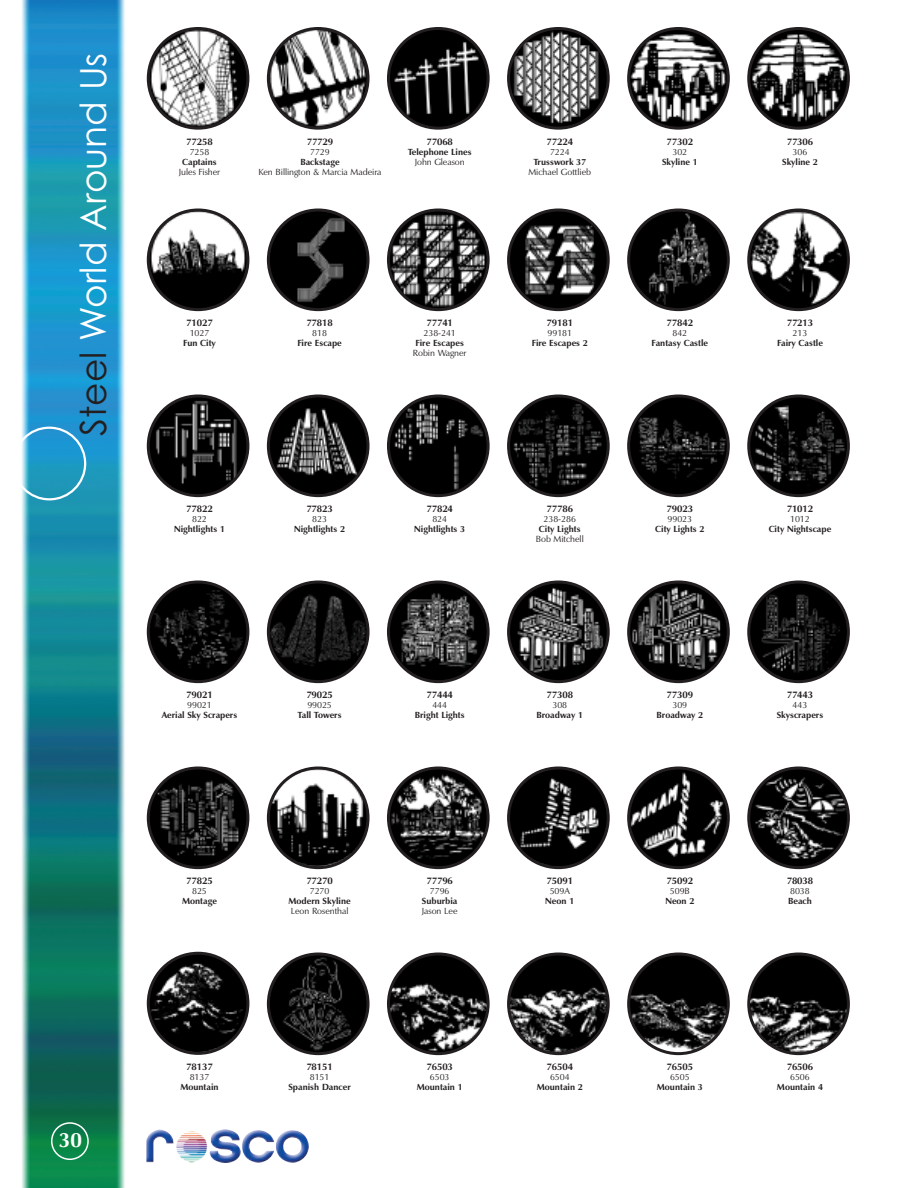
<style>
.page{position:relative;width:918px;height:1188px;background:#fff}
.page>*{position:absolute;margin:0;border:0;box-sizing:border-box;transform-origin:0 0}
.t1{font:36px "Century Gothic";color:#fff}
.t2{font:700 21px "Zapf Humanist 601 BT";color:#fff}
.t3{font:700 9.75px "Zapf Humanist 601 BT";letter-spacing:-.005em;color:#231f20}
.t4{font:700 9px "Zapf Humanist 601 BT";color:#231f20}
.t5{font:9px "Zapf Humanist 601 BT";letter-spacing:-.005em;color:#231f20}
.s1{color:#231f20}
</style>
<div class="page">
<img style="left:22px;top:0;width:103px;height:1188px">
<svg style="left:22px;top:427px;width:64px;height:73px;background:#39a4cc"></svg>
<svg style="left:51px;top:1122px;width:38px;height:38px"></svg>
<img style="left:146px;top:1129px;width:163px;height:34px">
<svg style="left:147px;top:27px;width:102px;height:103px"></svg>
<svg style="left:267px;top:27px;width:103px;height:103px"></svg>
<svg style="left:387px;top:27px;width:103px;height:103px"></svg>
<svg style="left:507px;top:27px;width:103px;height:103px"></svg>
<svg style="left:627px;top:27px;width:103px;height:103px"></svg>
<svg style="left:747px;top:27px;width:103px;height:103px"></svg>
<svg style="left:147px;top:208px;width:102px;height:103px"></svg>
<svg style="left:267px;top:208px;width:103px;height:103px"></svg>
<svg style="left:387px;top:208px;width:103px;height:103px"></svg>
<svg style="left:507px;top:208px;width:103px;height:103px"></svg>
<svg style="left:627px;top:208px;width:103px;height:103px"></svg>
<svg style="left:747px;top:208px;width:103px;height:103px"></svg>
<svg style="left:147px;top:394px;width:102px;height:103px"></svg>
<svg style="left:267px;top:394px;width:103px;height:103px"></svg>
<svg style="left:387px;top:394px;width:103px;height:103px"></svg>
<svg style="left:507px;top:394px;width:103px;height:103px"></svg>
<svg style="left:627px;top:394px;width:103px;height:103px"></svg>
<svg style="left:747px;top:394px;width:103px;height:103px"></svg>
<svg style="left:147px;top:580px;width:102px;height:103px"></svg>
<svg style="left:267px;top:580px;width:103px;height:103px"></svg>
<svg style="left:387px;top:580px;width:103px;height:103px"></svg>
<svg style="left:507px;top:580px;width:103px;height:103px"></svg>
<svg style="left:627px;top:580px;width:103px;height:103px"></svg>
<svg style="left:747px;top:580px;width:103px;height:103px"></svg>
<svg style="left:147px;top:766px;width:102px;height:103px"></svg>
<svg style="left:267px;top:766px;width:103px;height:103px"></svg>
<svg style="left:387px;top:766px;width:103px;height:103px"></svg>
<svg style="left:507px;top:766px;width:103px;height:103px"></svg>
<svg style="left:627px;top:766px;width:103px;height:103px"></svg>
<svg style="left:747px;top:766px;width:103px;height:103px"></svg>
<svg style="left:147px;top:952px;width:102px;height:103px"></svg>
<svg style="left:267px;top:952px;width:103px;height:103px"></svg>
<svg style="left:387px;top:952px;width:103px;height:103px"></svg>
<svg style="left:507px;top:952px;width:103px;height:103px"></svg>
<svg style="left:627px;top:952px;width:103px;height:103px"></svg>
<svg style="left:747px;top:952px;width:103px;height:103px"></svg>
<h1 class="t1" style="left:73px;top:436px;width:385px;rotate:-90deg"><span class="s1">Steel</span> World Around Us</h1>
<p class="t3" style="left:186px;top:138px;width:28px">77258</p>
<p class="t5" style="left:190px;top:148px;width:21px">7258</p>
<p class="t4" style="left:182px;top:158px;width:36px">Captains</p>
<p class="t5" style="left:179px;top:168px;width:43px">Jules Fisher</p>
<p class="t3" style="left:307px;top:138px;width:28px">77729</p>
<p class="t5" style="left:310px;top:148px;width:21px">7729</p>
<p class="t4" style="left:300px;top:158px;width:41px">Backstage</p>
<p class="t5" style="left:258px;top:168px;width:125px">Ken Billington &amp; Marcia Madeira</p>
<p class="t3" style="left:426px;top:138px;width:28px">77068</p>
<p class="t4" style="left:408px;top:148px;width:65px">Telephone Lines</p>
<p class="t5" style="left:415px;top:158px;width:51px">John Gleason</p>
<p class="t3" style="left:186px;top:319px;width:28px">71027</p>
<p class="t5" style="left:190px;top:330px;width:21px">1027</p>
<p class="t4" style="left:183px;top:340px;width:34px">Fun City</p>
<p class="t3" style="left:306px;top:319px;width:28px">77818</p>
<p class="t5" style="left:312px;top:330px;width:16px">818</p>
<p class="t4" style="left:297px;top:340px;width:46px">Fire Escape</p>
<p class="t3" style="left:426px;top:319px;width:28px">77741</p>
<p class="t5" style="left:424px;top:330px;width:34px">238-241</p>
<p class="t4" style="left:415px;top:340px;width:50px">Fire Escapes</p>
<p class="t5" style="left:413px;top:350px;width:55px">Robin Wagner</p>
<p class="t3" style="left:547px;top:138px;width:28px">77224</p>
<p class="t5" style="left:550px;top:148px;width:21px">7224</p>
<p class="t4" style="left:533px;top:158px;width:54px">Trusswork 37</p>
<p class="t5" style="left:528px;top:168px;width:64px">Michael Gottlieb</p>
<p class="t3" style="left:547px;top:319px;width:28px">79181</p>
<p class="t5" style="left:548px;top:330px;width:26px">99181</p>
<p class="t4" style="left:532px;top:340px;width:58px">Fire Escapes 2</p>
<p class="t3" style="left:186px;top:505px;width:28px">77822</p>
<p class="t5" style="left:192px;top:516px;width:16px">822</p>
<p class="t4" style="left:174px;top:526px;width:52px">Nightlights 1</p>
<p class="t3" style="left:306px;top:505px;width:28px">77823</p>
<p class="t5" style="left:312px;top:516px;width:16px">823</p>
<p class="t4" style="left:294px;top:526px;width:52px">Nightlights 2</p>
<p class="t3" style="left:426px;top:505px;width:28px">77824</p>
<p class="t5" style="left:432px;top:516px;width:16px">824</p>
<p class="t4" style="left:414px;top:526px;width:52px">Nightlights 3</p>
<p class="t3" style="left:547px;top:505px;width:28px">77786</p>
<p class="t5" style="left:544px;top:516px;width:34px">238-286</p>
<p class="t4" style="left:539px;top:526px;width:43px">City Lights</p>
<p class="t5" style="left:536px;top:536px;width:49px">Bob Mitchell</p>
<p class="t3" style="left:186px;top:691px;width:28px">79021</p>
<p class="t5" style="left:187px;top:702px;width:26px">99021</p>
<p class="t4" style="left:162px;top:712px;width:77px">Aerial Sky Scrapers</p>
<p class="t3" style="left:306px;top:691px;width:28px">79025</p>
<p class="t5" style="left:307px;top:702px;width:26px">99025</p>
<p class="t4" style="left:298px;top:712px;width:46px">Tall Towers</p>
<p class="t3" style="left:426px;top:691px;width:28px">77444</p>
<p class="t5" style="left:432px;top:702px;width:16px">444</p>
<p class="t4" style="left:415px;top:712px;width:51px">Bright Lights</p>
<p class="t3" style="left:547px;top:691px;width:28px">77308</p>
<p class="t5" style="left:552px;top:702px;width:16px">308</p>
<p class="t4" style="left:536px;top:712px;width:48px">Broadway 1</p>
<p class="t3" style="left:667px;top:138px;width:28px">77302</p>
<p class="t5" style="left:673px;top:148px;width:16px">302</p>
<p class="t4" style="left:662px;top:158px;width:37px">Skyline 1</p>
<p class="t3" style="left:667px;top:319px;width:28px">77842</p>
<p class="t5" style="left:673px;top:330px;width:16px">842</p>
<p class="t4" style="left:652px;top:340px;width:58px">Fantasy Castle</p>
<p class="t3" style="left:787px;top:138px;width:28px">77306</p>
<p class="t5" style="left:793px;top:148px;width:16px">306</p>
<p class="t4" style="left:782px;top:158px;width:37px">Skyline 2</p>
<p class="t3" style="left:787px;top:319px;width:28px">77213</p>
<p class="t5" style="left:793px;top:330px;width:16px">213</p>
<p class="t4" style="left:777px;top:340px;width:47px">Fairy Castle</p>
<p class="t3" style="left:667px;top:505px;width:28px">79023</p>
<p class="t5" style="left:668px;top:516px;width:26px">99023</p>
<p class="t4" style="left:655px;top:526px;width:51px">City Lights 2</p>
<p class="t3" style="left:787px;top:505px;width:28px">71012</p>
<p class="t5" style="left:790px;top:516px;width:21px">1012</p>
<p class="t4" style="left:769px;top:526px;width:64px">City Nightscape</p>
<p class="t3" style="left:667px;top:691px;width:28px">77309</p>
<p class="t5" style="left:673px;top:702px;width:16px">309</p>
<p class="t4" style="left:657px;top:712px;width:48px">Broadway 2</p>
<p class="t3" style="left:787px;top:691px;width:28px">77443</p>
<p class="t5" style="left:793px;top:702px;width:16px">443</p>
<p class="t4" style="left:777px;top:712px;width:48px">Skyscrapers</p>
<h2 class="t2" style="left:59px;top:1131px;width:25px">30</h2>
<p class="t3" style="left:186px;top:877px;width:28px">77825</p>
<p class="t5" style="left:192px;top:888px;width:16px">825</p>
<p class="t4" style="left:182px;top:898px;width:36px">Montage</p>
<p class="t3" style="left:186px;top:1063px;width:28px">78137</p>
<p class="t5" style="left:190px;top:1073px;width:21px">8137</p>
<p class="t4" style="left:180px;top:1083px;width:40px">Mountain</p>
<p class="t3" style="left:306px;top:877px;width:28px">77270</p>
<p class="t5" style="left:310px;top:888px;width:21px">7270</p>
<p class="t4" style="left:289px;top:898px;width:64px">Modern Skyline</p>
<p class="t5" style="left:291px;top:908px;width:59px">Leon Rosenthal</p>
<p class="t3" style="left:306px;top:1063px;width:28px">78151</p>
<p class="t5" style="left:310px;top:1074px;width:21px">8151</p>
<p class="t4" style="left:288px;top:1084px;width:64px">Spanish Dancer</p>
<p class="t3" style="left:426px;top:877px;width:28px">77796</p>
<p class="t5" style="left:430px;top:888px;width:21px">7796</p>
<p class="t4" style="left:422px;top:898px;width:37px">Suburbia</p>
<p class="t5" style="left:422px;top:908px;width:37px">Jason Lee</p>
<p class="t3" style="left:426px;top:1063px;width:28px">76503</p>
<p class="t5" style="left:430px;top:1074px;width:21px">6503</p>
<p class="t4" style="left:417px;top:1084px;width:48px">Mountain 1</p>
<p class="t3" style="left:547px;top:877px;width:28px">75091</p>
<p class="t5" style="left:550px;top:888px;width:22px">509A</p>
<p class="t4" style="left:545px;top:898px;width:31px">Neon 1</p>
<p class="t3" style="left:547px;top:1063px;width:28px">76504</p>
<p class="t5" style="left:550px;top:1074px;width:21px">6504</p>
<p class="t4" style="left:537px;top:1084px;width:48px">Mountain 2</p>
<p class="t3" style="left:667px;top:877px;width:28px">75092</p>
<p class="t5" style="left:670px;top:888px;width:22px">509B</p>
<p class="t4" style="left:665px;top:898px;width:31px">Neon 2</p>
<p class="t3" style="left:667px;top:1063px;width:28px">76505</p>
<p class="t5" style="left:670px;top:1074px;width:21px">6505</p>
<p class="t4" style="left:657px;top:1084px;width:48px">Mountain 3</p>
<p class="t3" style="left:787px;top:877px;width:28px">78038</p>
<p class="t5" style="left:790px;top:888px;width:21px">8038</p>
<p class="t4" style="left:788px;top:898px;width:25px">Beach</p>
<p class="t3" style="left:787px;top:1063px;width:28px">76506</p>
<p class="t5" style="left:790px;top:1074px;width:21px">6506</p>
<p class="t4" style="left:777px;top:1084px;width:48px">Mountain 4</p>
</div>
